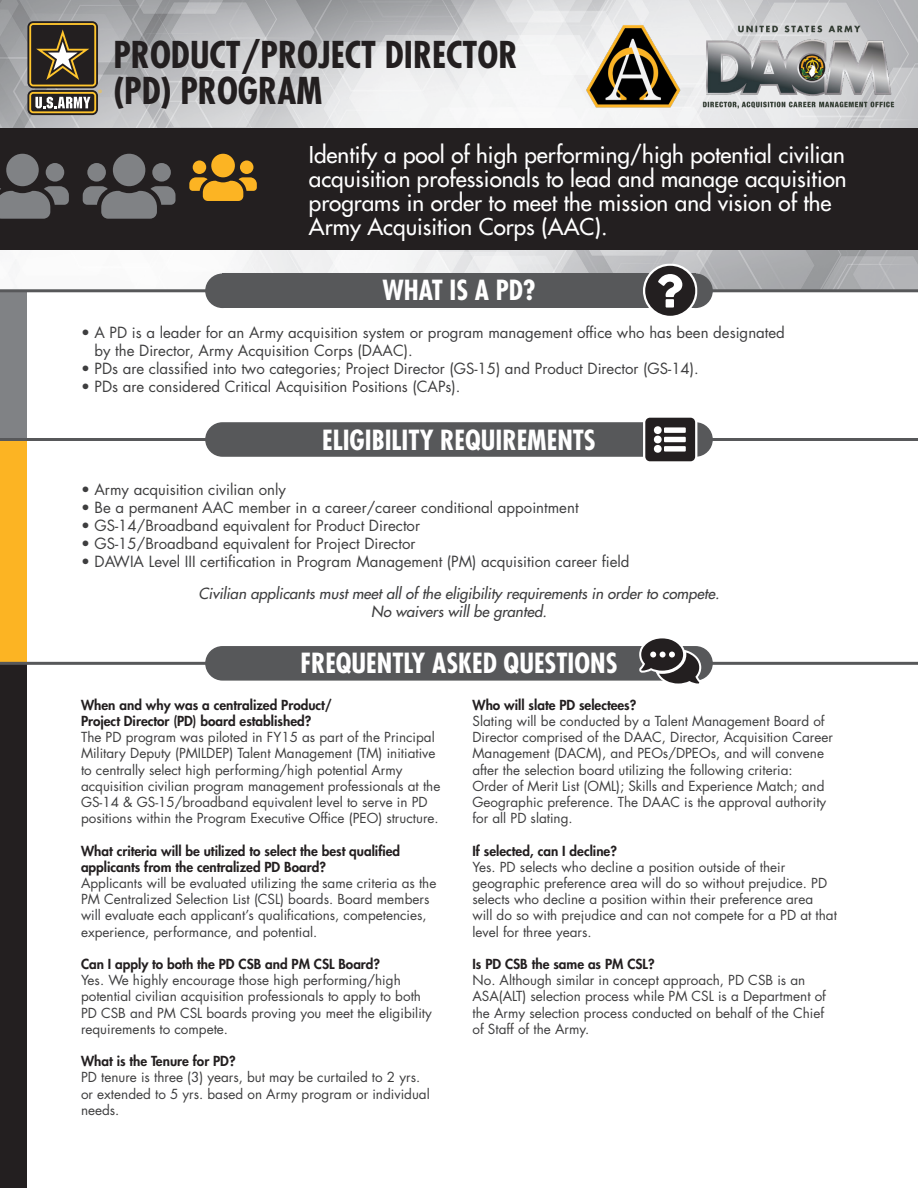
<style>
.page{position:relative;width:918px;height:1188px;background:#fff}
.page>*{position:absolute;margin:0;border:0;box-sizing:border-box;transform-origin:0 0}
.t1{font:700 condensed 36px/36px "Futura Std";color:#231f20}
.t2{font:700 condensed 27px "Futura Std";color:#fff}
.t3{font:500 22.5px/24px "Futura Std";color:#fff}
.t4{font:15px "Futura Std";color:#3e3e3f}
.t5{font:italic 500 15px "Futura Std";color:#3e3e3f}
.t6{font:13.5px/16.2px "Futura Std";color:#3e3e3f}
.t7{font:800 13.5px/16.2px "Futura Std";color:#231f20}
</style>
<div class="page">
<img style="left:0;top:0;width:918px;height:289px">
<div style="left:0;top:128px;width:918px;height:122px;background:#231f20"></div>
<div style="left:0;top:441px;width:27px;height:221px;background:#fcb423"></div>
<div style="left:0;top:665px;width:27px;height:523px;background:#231f20"></div>
<div style="left:0;top:292px;width:27px;height:146px;background:#808285"></div>
<div style="left:204px;top:645px;width:510px;height:37px;background:#57585a;border-radius:19px"></div>
<div style="left:202px;top:643px;width:514px;height:41px;border:3px solid #fff;border-radius:19px"></div>
<div style="left:204px;top:421px;width:510px;height:37px;background:#57585a;border-radius:19px"></div>
<div style="left:202px;top:419px;width:514px;height:41px;border:3px solid #fff;border-radius:19px"></div>
<hr style="left:0;top:289px;width:918px;height:3px;background:#57585a">
<hr style="left:0;top:662px;width:918px;height:3px;background:#57585a">
<hr style="left:0;top:438px;width:918px;height:3px;background:#57585a">
<div style="left:205px;top:274px;width:35px;height:34px;background:#57585a;border-radius:50%"></div>
<div style="left:678px;top:274px;width:35px;height:34px;background:#57585a;border-radius:50%"></div>
<div style="left:222px;top:274px;width:474px;height:34px;background:#57585a"></div>
<svg style="left:0;top:154px;width:69px;height:65px"></svg>
<svg style="left:83px;top:154px;width:93px;height:65px"></svg>
<svg style="left:189px;top:154px;width:68px;height:47px"></svg>
<svg style="left:639px;top:638px;width:62px;height:46px"></svg>
<svg style="left:643px;top:417px;width:54px;height:45px;background:#686666"></svg>
<svg style="left:643px;top:264px;width:55px;height:52px"></svg>
<svg style="left:27px;top:90px;width:71px;height:25px"></svg>
<div style="left:27px;top:21px;width:71px;height:67px;background:#231f20;border-radius:6px"></div>
<svg style="left:29px;top:23px;width:73px;height:90px"></svg>
<img style="left:560px;top:15px;width:358px;height:98px">
<p class="t1" style="left:113px;top:36px;width:406px">PRODUCT/PROJECT DIRECTOR (PD) PROGRAM</p>
<p class="t3" style="left:309px;top:143px;width:539px">Identify a pool of high performing/high potential civilian acquisition professionals to lead and manage acquisition programs in order to meet the mission and vision of the Army Acquisition Corps (AAC).</p>
<p class="t2" style="left:383px;top:273px;width:154px">WHAT IS A PD?</p>
<p class="t4" style="left:81px;top:323px;width:705px">• A PD is a leader for an Army acquisition system or program management office who has been designated</p>
<p class="t4" style="left:94px;top:341px;width:320px">by the Director, Army Acquisition Corps (DAAC).</p>
<p class="t4" style="left:81px;top:359px;width:619px">• PDs are classified into two categories; Project Director (GS-15) and Product Director (GS-14).</p>
<p class="t4" style="left:81px;top:377px;width:381px">• PDs are considered Critical Acquisition Positions (CAPs).</p>
<p class="t2" style="left:322px;top:424px;width:275px">ELIGIBILITY REQUIREMENTS</p>
<p class="t4" style="left:81px;top:480px;width:206px">• Army acquisition civilian only</p>
<p class="t4" style="left:81px;top:498px;width:499px">• Be a permanent AAC member in a career/career conditional appointment</p>
<p class="t4" style="left:81px;top:516px;width:341px">• GS-14/Broadband equivalent for Product Director</p>
<p class="t4" style="left:81px;top:534px;width:336px">• GS-15/Broadband equivalent for Project Director</p>
<p class="t4" style="left:81px;top:552px;width:550px">• DAWIA Level III certification in Program Management (PM) acquisition career field</p>
<p class="t5" style="left:199px;top:584px;width:522px">Civilian applicants must meet all of the eligibility requirements in order to compete.</p>
<p class="t5" style="left:371px;top:602px;width:177px">No waivers will be granted.</p>
<p class="t2" style="left:300px;top:646px;width:319px">FREQUENTLY ASKED QUESTIONS</p>
<p class="t7" style="left:81px;top:697px;width:253px">When and why was a centralized Product/</p>
<p class="t7" style="left:81px;top:713px;width:232px">Project Director (PD) board established?</p>
<p class="t6" style="left:81px;top:729px;width:361px">The PD program was piloted in FY15 as part of the Principal Military Deputy (PMILDEP) Talent Management (TM) initiative to centrally select high performing/high potential Army acquisition civilian program management professionals at the GS-14 &amp; GS-15/broadband equivalent level to serve in PD positions within the Program Executive Office (PEO) structure.</p>
<p class="t7" style="left:81px;top:843px;width:321px">What criteria will be utilized to select the best qualified applicants from the centralized PD Board?</p>
<p class="t6" style="left:81px;top:875px;width:357px">Applicants will be evaluated utilizing the same criteria as the PM Centralized Selection List (CSL) boards. Board members will evaluate each applicant’s qualifications, competencies, experience, performance, and potential.</p>
<p class="t7" style="left:81px;top:956px;width:301px">Can I apply to both the PD CSB and PM CSL Board?</p>
<p class="t6" style="left:81px;top:972px;width:352px">Yes. We highly encourage those high performing/high potential civilian acquisition professionals to apply to both PD CSB and PM CSL boards proving you meet the eligibility requirements to compete.</p>
<p class="t7" style="left:81px;top:1053px;width:156px">What is the Tenure for PD?</p>
<p class="t6" style="left:81px;top:1070px;width:350px">PD tenure is three (3) years, but may be curtailed to 2 yrs. or extended to 5 yrs. based on Army program or individual needs.</p>
<p class="t7" style="left:472px;top:697px;width:165px">Who will slate PD selectees?</p>
<p class="t6" style="left:472px;top:713px;width:362px">Slating will be conducted by a Talent Management Board of Director comprised of the DAAC, Director, Acquisition Career Management (DACM), and PEOs/DPEOs, and will convene after the selection board utilizing the following criteria:<br>Order of Merit List (OML); Skills and Experience Match; and Geographic preference. The DAAC is the approval authority for all PD slating.</p>
<p class="t7" style="left:472px;top:843px;width:146px">If selected, can I decline?</p>
<p class="t6" style="left:472px;top:859px;width:366px">Yes. PD selects who decline a position outside of their geographic preference area will do so without prejudice. PD selects who decline a position within their preference area<br>will do so with prejudice and can not compete for a PD at that level for three years.</p>
<p class="t7" style="left:472px;top:956px;width:184px">Is PD CSB the same as PM CSL?</p>
<p class="t6" style="left:472px;top:972px;width:355px">No. Although similar in concept approach, PD CSB is an ASA(ALT) selection process while PM CSL is a Department of the Army selection process conducted on behalf of the Chief of Staff of the Army.</p>
</div>
